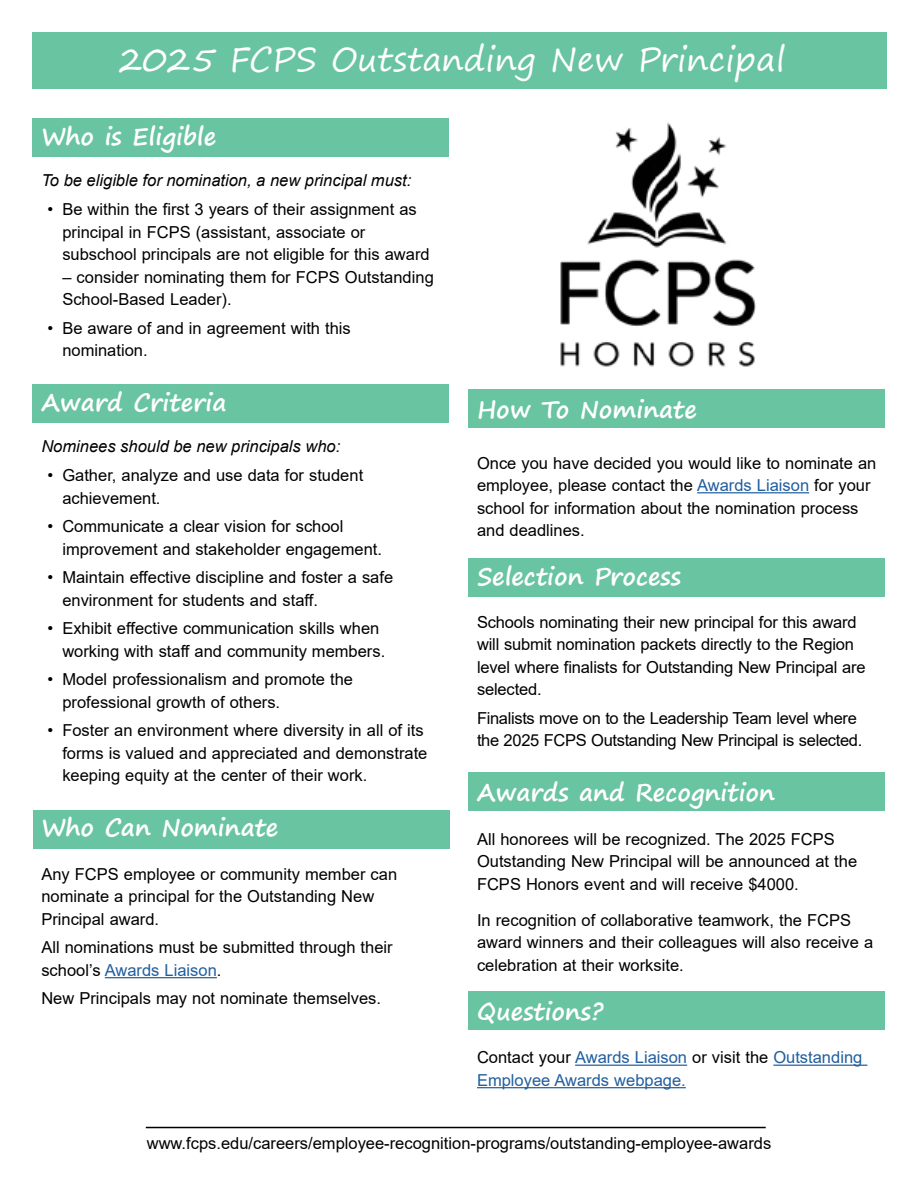
<style>
.page{position:relative;width:918px;height:1188px;background:#fff}
.page>*{position:absolute;margin:0;border:0;box-sizing:border-box;transform-origin:0 0}
._1_Page_Head{font:33px "Segoe Print";color:#fff}
.subheading{font:700 24px "Segoe Print";color:#fff}
.body_text{font:700 24px "Segoe Print";color:#fff}
.body_text-2{font:16.5px/22.5px "Arial";color:#000}
.body_text-3{font:16.5px/22.5px "Arial";letter-spacing:-.02em;color:#000}
._1a_Subheads-smaller{font:italic 16.5px "Arial";color:#000}
.body_text-4{font:16.5px/22.5px "Arial";color:#215e9e}
.s1{color:#215e9e}
.s2{color:#000}
</style>
<div class="page">
<div style="left:34px;top:810px;width:416px;height:39px;background:#69c4a1"></div>
<div style="left:468px;top:772px;width:416px;height:39px;background:#69c4a1"></div>
<div style="left:468px;top:558px;width:416px;height:38px;background:#69c4a1"></div>
<div style="left:468px;top:389px;width:416px;height:39px;background:#69c4a1"></div>
<div style="left:468px;top:991px;width:416px;height:39px;background:#69c4a1"></div>
<div style="left:32px;top:384px;width:416px;height:38px;background:#69c4a1"></div>
<div style="left:32px;top:119px;width:416px;height:38px;background:#69c4a1"></div>
<div style="left:32px;top:32px;width:855px;height:57px;background:#69c4a1"></div>
<hr style="left:697px;top:492px;width:112px;height:1px;background:#215e9e">
<hr style="left:575px;top:1065px;width:112px;height:1px;background:#215e9e">
<hr style="left:773px;top:1065px;width:94px;height:1px;background:#215e9e">
<hr style="left:477px;top:1087px;width:209px;height:1px;background:#215e9e">
<hr style="left:105px;top:977px;width:112px;height:1px;background:#215e9e">
<hr style="left:146px;top:1127px;width:620px;height:1px;background:#000">
<img style="left:560px;top:122px;width:196px;height:245px">
<p class="_1_Page_Head" style="left:119px;top:30px;width:668px">2025 FCPS Outstanding New Principal</p>
<p class="subheading" style="left:41px;top:115px;width:176px">Who is Eligible</p>
<p class="_1a_Subheads-smaller" style="left:41px;top:170px;width:371px">To be eligible for nomination, a new principal must:</p>
<p class="body_text-2" style="left:62px;top:198px;width:369px;text-indent:-15px">• Be within the first 3 years of their assignment as principal in FCPS (assistant, associate or subschool principals are not eligible for this award</p>
<p class="body_text-2" style="left:62px;top:266px;width:373px">– consider nominating them for FCPS Outstanding<br>School-Based Leader).</p>
<p class="body_text-2" style="left:62px;top:317px;width:290px;text-indent:-15px">• Be aware of and in agreement with this nomination.</p>
<p class="subheading" style="left:41px;top:381px;width:187px">Award Criteria</p>
<p class="_1a_Subheads-smaller" style="left:41px;top:436px;width:300px">Nominees should be new principals who:</p>
<p class="body_text-2" style="left:62px;top:464px;width:302px;text-indent:-15px">• Gather, analyze and use data for student achievement.</p>
<p class="body_text-2" style="left:62px;top:515px;width:321px;text-indent:-15px">• Communicate a clear vision for school improvement and stakeholder engagement.</p>
<p class="body_text-2" style="left:62px;top:566px;width:332px;text-indent:-15px">• Maintain effective discipline and foster a safe environment for students and staff.</p>
<p class="body_text-2" style="left:62px;top:617px;width:324px;text-indent:-15px">• Exhibit effective communication skills when working with staff and community members.</p>
<p class="body_text-2" style="left:62px;top:668px;width:292px;text-indent:-15px">• Model professionalism and promote the professional growth of others.</p>
<p class="body_text-2" style="left:62px;top:719px;width:367px;text-indent:-15px">• Foster an environment where diversity in all of its forms is valued and appreciated and demonstrate keeping equity at the center of their work.</p>
<p class="subheading" style="left:41px;top:806px;width:238px">Who Can Nominate</p>
<p class="body_text-2" style="left:41px;top:863px;width:357px">Any FCPS employee or community member can nominate a principal for the Outstanding New<br>Principal award.</p>
<p class="body_text-2" style="left:41px;top:936px;width:353px">All nominations must be submitted through their school’s <span class="s1">Awards Liaison</span>.</p>
<p class="body_text-2" style="left:41px;top:987px;width:341px">New Principals may not nominate themselves.</p>
<p class="body_text" style="left:477px;top:387px;width:221px">How To Nominate</p>
<p class="body_text-2" style="left:477px;top:451px;width:401px">Once you have decided you would like to nominate an employee, please contact the <span class="s1">Awards Liaison</span> for your school for information about the nomination process and deadlines.</p>
<p class="subheading" style="left:477px;top:555px;width:205px">Selection Process</p>
<p class="body_text-2" style="left:477px;top:611px;width:390px">Schools nominating their new principal for this award will submit nomination packets directly to the Region level where finalists for Outstanding New Principal are selected.</p>
<p class="body_text-3" style="left:477px;top:707px;width:387px">Finalists move on to the Leadership Team level where the 2025 FCPS Outstanding New Principal is selected.</p>
<p class="subheading" style="left:477px;top:771px;width:299px">Awards and Recognition</p>
<p class="body_text-2" style="left:477px;top:828px;width:382px">All honorees will be recognized. The 2025 FCPS<br>Outstanding New Principal will be announced at the<br>FCPS Honors event and will receive $4000.</p>
<p class="body_text-2" style="left:477px;top:909px;width:398px">In recognition of collaborative teamwork, the FCPS award winners and their colleagues will also receive a celebration at their worksite.</p>
<p class="subheading" style="left:477px;top:989px;width:128px">Questions?</p>
<p class="body_text-4" style="left:477px;top:1046px;width:387px"><span class="s2">Contact your</span> Awards Liaison <span class="s2">or visit the</span> Outstanding<br>Employee Awards webpage.</p>
<p class="body_text-2" style="left:147px;top:1132px;width:626px">www.fcps.edu/careers/employee-recognition-programs/outstanding-employee-awards</p>
</div>
